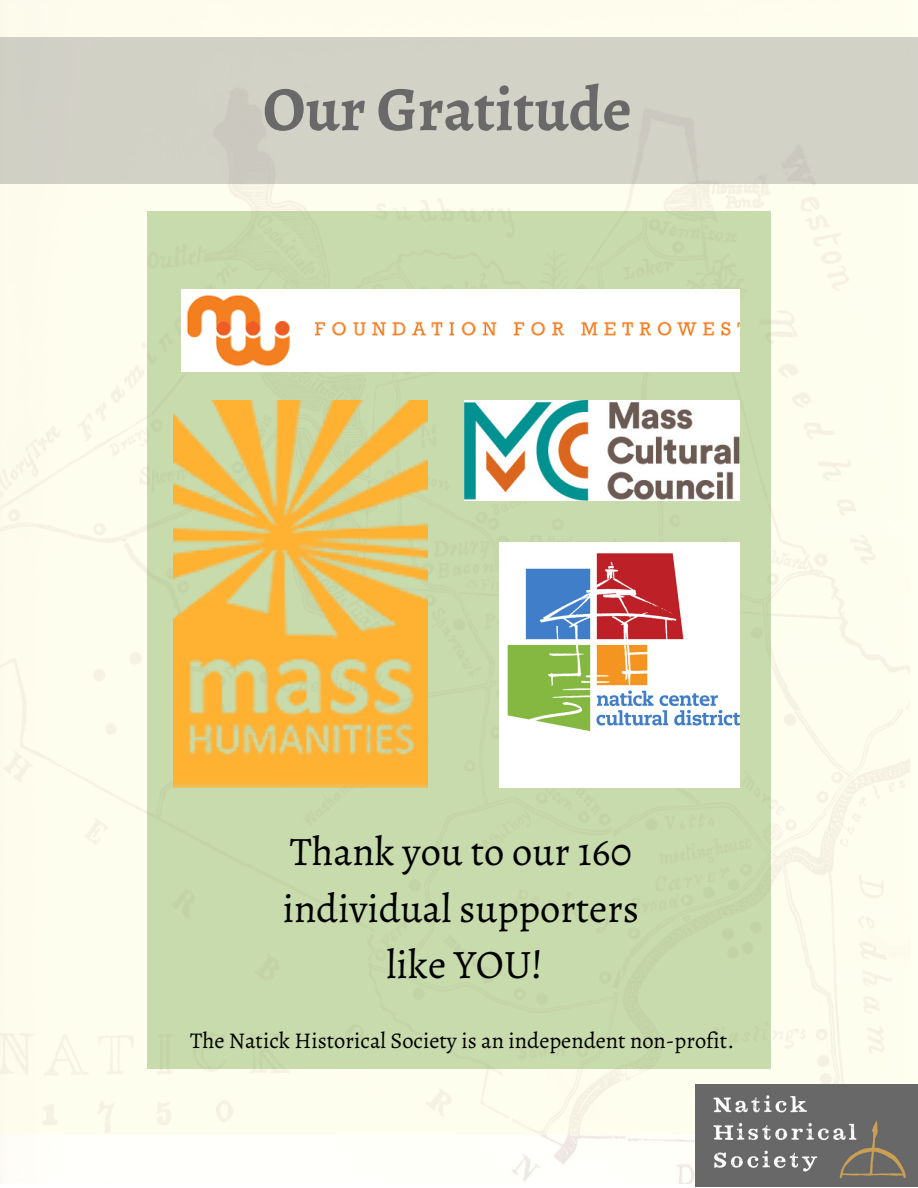
<style>
.page{position:relative;width:918px;height:1188px;background:#fff}
.page>*{position:absolute;margin:0;border:0;box-sizing:border-box;transform-origin:0 0}
.t1{font:700 63px "Alegreya";color:#696969}
.t2{font:40.5px/56.2px "Alegreya";color:#000;text-align:center}
.t3{font:22.5px "Alegreya";color:#000}
</style>
<div class="page">
<div style="left:0;top:0;width:918px;height:1135px;background:#fefeee"></div>
<img style="left:695px;top:1084px;width:223px;height:103px">
<div style="left:147px;top:211px;width:624px;height:858px;background:#c8dbac"></div>
<img style="left:182px;top:289px;width:558px;height:82px">
<img style="left:465px;top:401px;width:274px;height:100px">
<img style="left:174px;top:401px;width:254px;height:387px">
<img style="left:500px;top:542px;width:239px;height:245px">
<div style="left:1px;top:37px;width:917px;height:146px;background:#d2d2c6"></div>
<h1 class="t1" style="left:263px;top:66px;width:370px">Our Gratitude</h1>
<h2 class="t2" style="left:283px;top:824px;width:358px">Thank you to our 160 individual supporters like YOU!</h2>
<p class="t3" style="left:190px;top:1025px;width:546px">The Natick Historical Society is an independent non-profit.</p>
</div>
